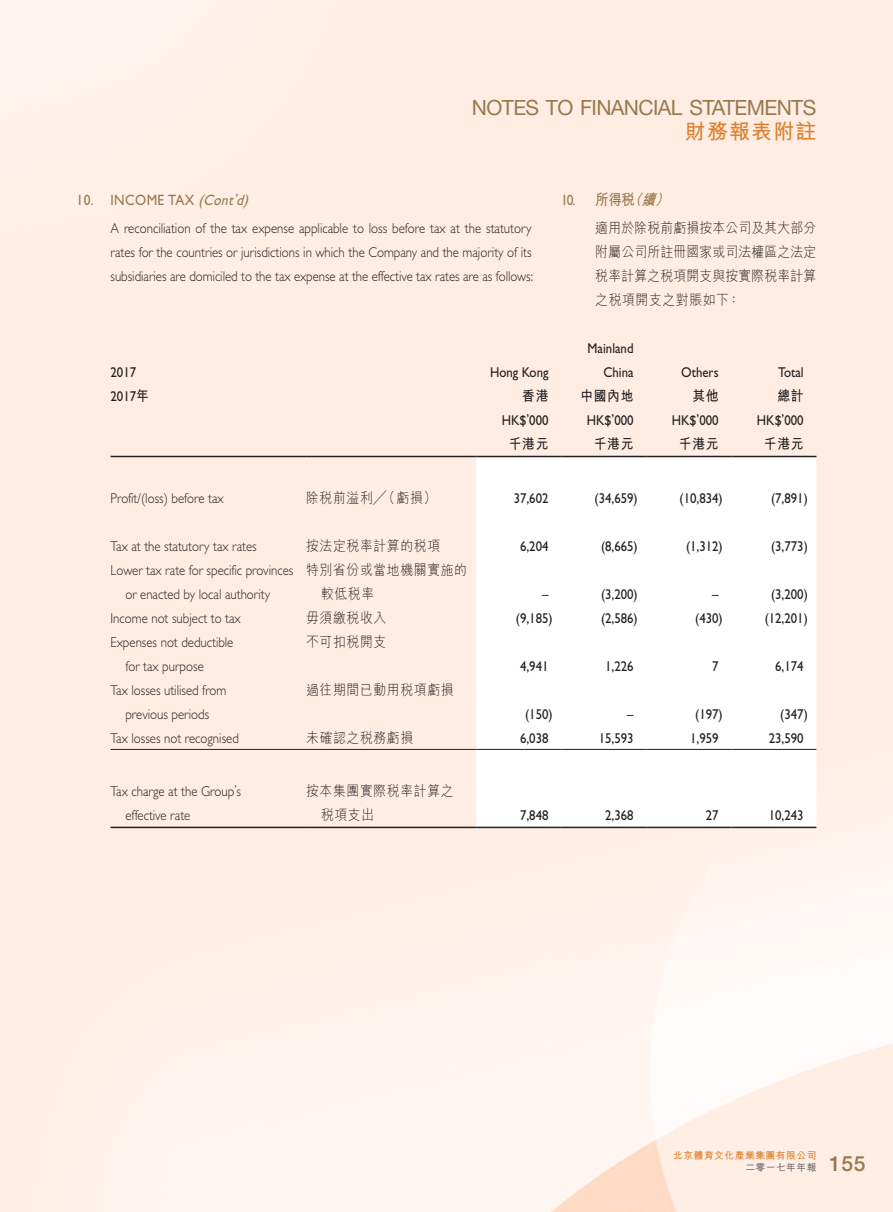
<style>
.page{position:relative;width:893px;height:1212px;background:#fff}
.page>*{position:absolute;margin:0;border:0;box-sizing:border-box;transform-origin:0 0}
.t1{font:21px "Helvetica Neue LT Std";letter-spacing:-.03em;color:#98794f}
.t2{font:700 21px "M Hei HK";letter-spacing:.055em;color:#dc812e}
.Heading_1{font:15px "Gill Sans Std";letter-spacing:.03em;color:#98794f;scale:.9 1}
.C_Heading_1{font:15px "Gill Sans Std";color:#98794f;scale:.9 1}
.Body_Text{font:300 14.25px/24px "Gill Sans Std";color:#231f20;text-align:center;scale:.9 1}
.Body_Text-2{font:14.25px "Gill Sans Std";color:#231f20;scale:.9 1}
.Body_Text-3{font:300 14.25px/24px "M Hei HK";letter-spacing:.05em;color:#231f20;scale:.9 1}
.C_Body_Text{font:300 14.25px/24px "M Hei HK";letter-spacing:.015em;color:#231f20;text-align:justify;scale:.9 1}
.Body_Text-4{font:700 14.25px "M Hei HK";letter-spacing:.05em;color:#231f20;scale:.9 1}
.t3{font:700 9.75px/12px "M Hei HK";letter-spacing:.055em;color:#dc812e}
.s1{font-style:italic}
.s2{font-family:"M Hei HK";font-weight:700}
.s3{font-family:"M Hei HK";font-weight:700;font-style:italic}
.s4{color:#6c6d70}
.s5{font-family:"Helvetica Neue LT Std";font-weight:500;font-size:21px;color:#98794f}
</style>
<div class="page">
<svg style="left:476px;top:457px;width:340px;height:370px"></svg>
<hr style="left:111px;top:456px;width:195px;height:1px;background:#231f20">
<hr style="left:306px;top:456px;width:170px;height:1px;background:#231f20">
<hr style="left:476px;top:456px;width:85px;height:1px;background:#231f20">
<hr style="left:561px;top:456px;width:85px;height:1px;background:#231f20">
<hr style="left:646px;top:456px;width:85px;height:1px;background:#231f20">
<hr style="left:731px;top:456px;width:85px;height:1px;background:#231f20">
<hr style="left:111px;top:749px;width:195px;height:1px;background:#231f20">
<hr style="left:306px;top:749px;width:170px;height:1px;background:#231f20">
<hr style="left:476px;top:749px;width:85px;height:1px;background:#231f20">
<hr style="left:561px;top:749px;width:85px;height:1px;background:#231f20">
<hr style="left:646px;top:749px;width:85px;height:1px;background:#231f20">
<hr style="left:731px;top:749px;width:85px;height:1px;background:#231f20">
<hr style="left:111px;top:827px;width:195px;height:1px;background:#231f20">
<hr style="left:306px;top:827px;width:170px;height:1px;background:#231f20">
<hr style="left:476px;top:827px;width:85px;height:1px;background:#231f20">
<hr style="left:561px;top:827px;width:85px;height:1px;background:#231f20">
<hr style="left:646px;top:827px;width:85px;height:1px;background:#231f20">
<hr style="left:731px;top:827px;width:85px;height:1px;background:#231f20">
<h1 class="t1" style="left:472px;top:95px;width:346px">NOTES TO FINANCIAL STATEMENTS</h1>
<h1 class="t2" style="left:685px;top:116px;width:133px">財務報表附註</h1>
<p class="Heading_1" style="left:77px;top:191px;width:197px">10. INCOME TAX <span class="s1">(Cont’d)</span></p>
<p class="Body_Text" style="left:111px;top:216px;width:471px;text-align:justify">A reconciliation of the tax expense applicable to loss before tax at the statutory rates for the countries or jurisdictions in which the Company and the majority of its subsidiaries are domiciled to the tax expense at the effective tax rates are as follows:</p>
<p class="Body_Text-2" style="left:111px;top:364px;width:30px">2017</p>
<p class="Body_Text-2" style="left:490px;top:364px;width:66px">Hong Kong</p>
<p class="C_Heading_1" style="left:561px;top:191px;width:126px">10. <span class="s2">所得稅</span><span class="s3">（續）</span></p>
<p class="C_Body_Text" style="left:595px;top:216px;width:247px">適用於除稅前虧損按本公司及其大部分附屬公司所註冊國家或司法權區之法定稅率計算之稅項開支與按實際稅率計算之稅項開支之對賬如下：</p>
<p class="Body_Text-2" style="left:588px;top:340px;width:53px">Mainland</p>
<p class="Body_Text-2" style="left:603px;top:364px;width:35px">China</p>
<p class="Body_Text-2" style="left:681px;top:364px;width:43px">Others</p>
<p class="Body_Text-2" style="left:778px;top:364px;width:30px">Total</p>
<p class="Body_Text-2" style="left:111px;top:388px;width:44px">2017<span class="s2">年</span></p>
<p class="Body_Text-4" style="left:522px;top:385px;width:31px">香港</p>
<p class="Body_Text-4" style="left:580px;top:385px;width:61px">中國內地</p>
<p class="Body_Text-4" style="left:692px;top:385px;width:31px">其他</p>
<p class="Body_Text-4" style="left:777px;top:385px;width:31px">總計</p>
<p class="Body_Text-2" style="left:502px;top:412px;width:53px">HK$’000</p>
<p class="Body_Text-2" style="left:587px;top:412px;width:53px">HK$’000</p>
<p class="Body_Text-2" style="left:672px;top:412px;width:53px">HK$’000</p>
<p class="Body_Text-2" style="left:757px;top:412px;width:53px">HK$’000</p>
<p class="Body_Text-4" style="left:509px;top:433px;width:46px">千港元</p>
<p class="Body_Text-4" style="left:594px;top:433px;width:46px">千港元</p>
<p class="Body_Text-4" style="left:679px;top:433px;width:46px">千港元</p>
<p class="Body_Text-4" style="left:764px;top:433px;width:46px">千港元</p>
<p class="Body_Text" style="left:111px;top:487px;width:127px">Profit/(loss) before tax</p>
<p class="Body_Text-3" style="left:306px;top:486px;width:146px">除稅前溢利╱（虧損）</p>
<p class="Body_Text-2" style="left:514px;top:490px;width:40px">37,602</p>
<p class="Body_Text-2" style="left:595px;top:490px;width:49px">(34,659)</p>
<p class="Body_Text-2" style="left:680px;top:490px;width:49px">(10,834)</p>
<p class="Body_Text-2" style="left:771px;top:490px;width:42px">(7,891)</p>
<p class="Body_Text" style="left:111px;top:535px;width:164px">Tax at the statutory tax rates</p>
<p class="Body_Text-3" style="left:306px;top:534px;width:150px">按法定稅率計算的稅項</p>
<p class="Body_Text-2" style="left:520px;top:538px;width:33px">6,204</p>
<p class="Body_Text-2" style="left:601px;top:538px;width:42px">(8,665)</p>
<p class="Body_Text-2" style="left:686px;top:538px;width:42px">(1,312)</p>
<p class="Body_Text-2" style="left:771px;top:538px;width:42px">(3,773)</p>
<p class="Body_Text" style="left:111px;top:559px;width:205px">Lower tax rate for specific provinces or enacted by local authority</p>
<p class="Body_Text-3" style="left:321px;top:558px;width:164px;text-indent:-15px">特別省份或當地機關實施的較低稅率</p>
<p class="Body_Text-2" style="left:542px;top:586px;width:9px">–</p>
<p class="Body_Text-2" style="left:601px;top:586px;width:42px">(3,200)</p>
<p class="Body_Text-2" style="left:712px;top:586px;width:9px">–</p>
<p class="Body_Text-2" style="left:771px;top:586px;width:42px">(3,200)</p>
<p class="Body_Text" style="left:111px;top:607px;width:146px">Income not subject to tax</p>
<p class="Body_Text-3" style="left:306px;top:606px;width:91px">毋須繳稅收入</p>
<p class="Body_Text-2" style="left:516px;top:610px;width:42px">(9,185)</p>
<p class="Body_Text-2" style="left:601px;top:610px;width:42px">(2,586)</p>
<p class="Body_Text-2" style="left:695px;top:610px;width:32px">(430)</p>
<p class="Body_Text-2" style="left:765px;top:610px;width:49px">(12,201)</p>
<p class="Body_Text" style="left:125px;top:631px;width:122px;text-align:left;text-indent:-15px">Expenses not deductible for tax purpose</p>
<p class="Body_Text-3" style="left:306px;top:630px;width:91px">不可扣稅開支</p>
<p class="Body_Text-2" style="left:520px;top:658px;width:33px">4,941</p>
<p class="Body_Text-2" style="left:605px;top:658px;width:33px">1,226</p>
<p class="Body_Text-2" style="left:712px;top:658px;width:9px">7</p>
<p class="Body_Text-2" style="left:775px;top:658px;width:33px">6,174</p>
<p class="Body_Text" style="left:111px;top:679px;width:130px">Tax losses utilised from previous periods</p>
<p class="Body_Text-3" style="left:306px;top:678px;width:165px">過往期間已動用稅項虧損</p>
<p class="Body_Text-2" style="left:525px;top:706px;width:32px">(150)</p>
<p class="Body_Text-2" style="left:627px;top:706px;width:9px">–</p>
<p class="Body_Text-2" style="left:695px;top:706px;width:32px">(197)</p>
<p class="Body_Text-2" style="left:780px;top:706px;width:32px">(347)</p>
<p class="Body_Text" style="left:111px;top:727px;width:144px">Tax losses not recognised</p>
<p class="Body_Text-3" style="left:306px;top:726px;width:120px">未確認之稅務虧損</p>
<p class="Body_Text-2" style="left:520px;top:730px;width:33px">6,038</p>
<p class="Body_Text-2" style="left:599px;top:730px;width:40px">15,593</p>
<p class="Body_Text-2" style="left:690px;top:730px;width:33px">1,959</p>
<p class="Body_Text-2" style="left:769px;top:730px;width:40px">23,590</p>
<p class="Body_Text" style="left:125px;top:779px;width:130px;text-align:left;text-indent:-15px">Tax charge at the Group’s effective rate</p>
<p class="Body_Text-3" style="left:321px;top:778px;width:149px;text-indent:-15px">按本集團實際稅率計算之稅項支出</p>
<p class="Body_Text-2" style="left:520px;top:807px;width:33px">7,848</p>
<p class="Body_Text-2" style="left:605px;top:807px;width:33px">2,368</p>
<p class="Body_Text-2" style="left:706px;top:807px;width:16px">27</p>
<p class="Body_Text-2" style="left:769px;top:807px;width:40px">10,243</p>
<p class="t3" style="left:745px;top:1149px;width:122px;text-indent:-72px">北京體育文化產業集團有限公司<br><span class="s4">二零一七年年報</span> <span class="s5">155</span></p>
</div>
